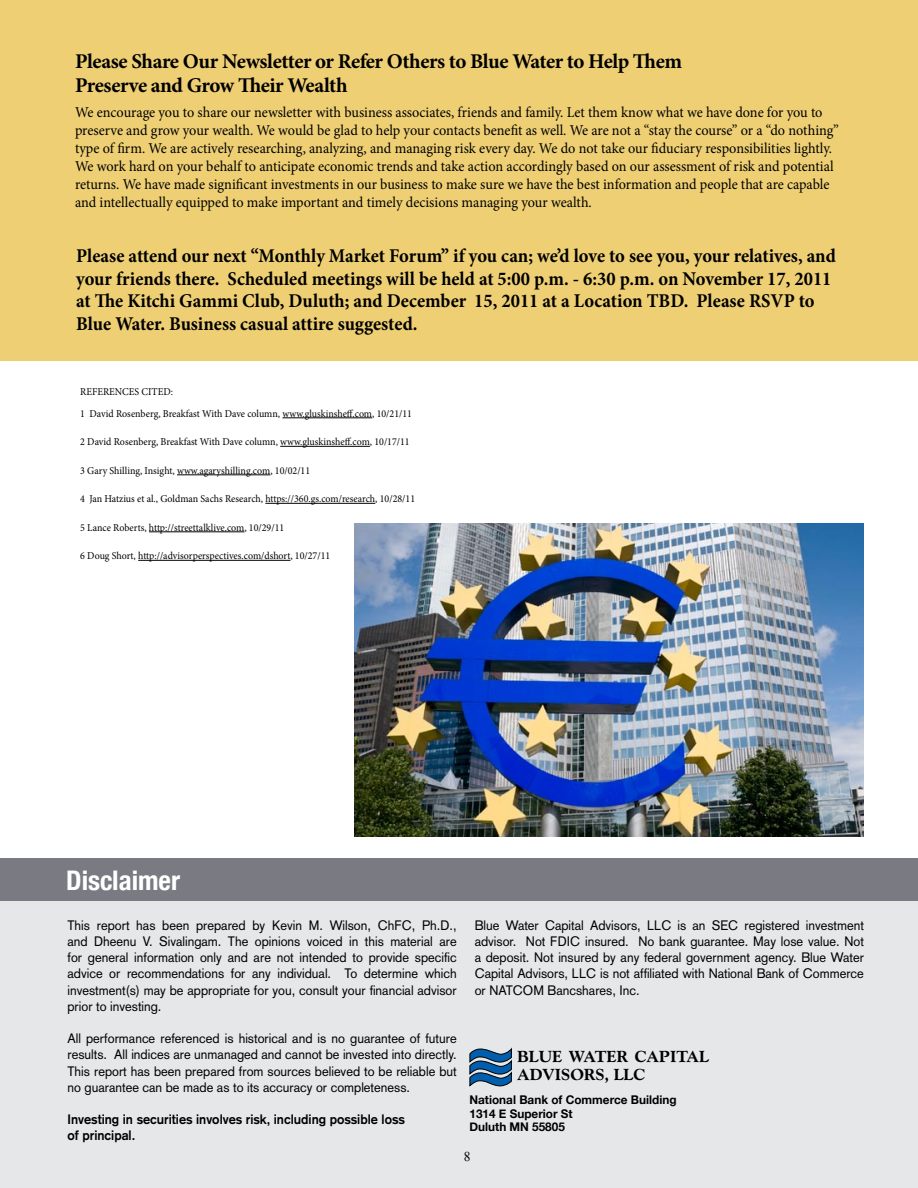
<style>
.page{position:relative;width:918px;height:1188px;background:#fff}
.page>*{position:absolute;margin:0;border:0;box-sizing:border-box;transform-origin:0 0}
.t1{font:700 condensed 27px "Helvetica Neue";color:#fff}
.t2{font:700 21px/24px "Minion Pro";letter-spacing:-.025em;color:#000}
.t3{font:700 19.5px/22.5px "Minion Pro";color:#000;scale:.95 1}
.t4{font:800 16.2px/17.9px "Goudy";color:#000}
.t5{font:15px/18px "Minion Pro";letter-spacing:-.005em;color:#000;scale:.95 1}
.t6{font:13.5px/16.2px "Akzidenz Grotesk";color:#000;text-align:justify;scale:.95 1}
.t7{font:700 13.5px/16.2px "Akzidenz Grotesk";color:#000;scale:.95 1}
.t8{font:13.5px "Times New Roman";color:#000}
.t9{font:700 12px/13.5px "Helvetica Neue";color:#000}
.t10{font:10.5px/22.2px "Minion Pro";color:#000;scale:.95 1}
</style>
<div class="page">
<div style="left:0;top:0;width:918px;height:361px;background:#eecf74"></div>
<hr style="left:282px;top:418px;width:90px;height:1px;background:#000">
<hr style="left:280px;top:446px;width:90px;height:1px;background:#000">
<hr style="left:177px;top:475px;width:93px;height:1px;background:#000">
<hr style="left:265px;top:503px;width:110px;height:1px;background:#000">
<hr style="left:149px;top:532px;width:95px;height:1px;background:#000">
<hr style="left:138px;top:560px;width:152px;height:1px;background:#000">
<div style="left:0;top:890px;width:918px;height:298px;background:#e6e7e8"></div>
<div style="left:0;top:858px;width:918px;height:42px;background:#797a82"></div>
<svg style="left:469px;top:1047px;width:43px;height:40px"></svg>
<img style="left:355px;top:523px;width:509px;height:314px">
<h2 class="t2" style="left:75px;top:49px;width:609px">Please Share Our Newsletter or Refer Others to Blue Water to Help Them<br>Preserve and Grow Their Wealth</h2>
<p class="t5" style="left:75px;top:103px;width:806px">We encourage you to share our newsletter with business associates, friends and family. Let them know what we have done for you to preserve and grow your wealth. We would be glad to help your contacts benefit as well. We are not a “stay the course” or a “do nothing” type of firm. We are actively researching, analyzing, and managing risk every day. We do not take our fiduciary responsibilities lightly.<br>We work hard on your behalf to anticipate economic trends and take action accordingly based on our assessment of risk and potential returns. We have made significant investments in our business to make sure we have the best information and people that are capable and intellectually equipped to make important and timely decisions managing your wealth.</p>
<p class="t3" style="left:76px;top:245px;width:801px">Please attend our next “Monthly Market Forum” if you can; we’d love to see you, your relatives, and your friends there. Scheduled meetings will be held at 5:00 p.m. - 6:30 p.m. on November 17, 2011 at The Kitchi Gammi Club, Duluth; and December 15, 2011 at a Location TBD. Please RSVP to Blue Water. Business casual attire suggested.</p>
<p class="t10" style="left:80px;top:380px;width:351px">REFERENCES CITED:<br>1 David Rosenberg, Breakfast With Dave column, www.gluskinsheff.com, 10/21/11</p>
<p class="t10" style="left:80px;top:431px;width:348px">2 David Rosenberg, Breakfast With Dave column, www.gluskinsheff.com, 10/17/11</p>
<p class="t10" style="left:80px;top:459px;width:244px">3 Gary Shilling, Insight, www.agaryshilling.com, 10/02/11</p>
<p class="t10" style="left:80px;top:488px;width:354px">4 Jan Hatzius et al., Goldman Sachs Research, https://360.gs.com/research, 10/28/11</p>
<p class="t10" style="left:80px;top:516px;width:216px">5 Lance Roberts, http://streettalklive.com, 10/29/11</p>
<p class="t10" style="left:80px;top:545px;width:265px">6 Doug Short, http://advisorperspectives.com/dshort, 10/27/11</p>
<h1 class="t1" style="left:66px;top:864px;width:115px">Disclaimer</h1>
<p class="t6" style="left:68px;top:917px;width:411px">This report has been prepared by Kevin M. Wilson, ChFC, Ph.D., and Dheenu V. Sivalingam. The opinions voiced in this material are for general information only and are not intended to provide specific advice or recommendations for any individual. To determine which investment(s) may be appropriate for you, consult your financial advisor prior to investing.</p>
<p class="t6" style="left:68px;top:1030px;width:411px">All performance referenced is historical and is no guarantee of future results. All indices are unmanaged and cannot be invested into directly.<br>This report has been prepared from sources believed to be reliable but no guarantee can be made as to its accuracy or completeness.</p>
<p class="t7" style="left:68px;top:1111px;width:357px">Investing in securities involves risk, including possible loss of principal.</p>
<p class="t6" style="left:475px;top:917px;width:411px">Blue Water Capital Advisors, LLC is an SEC registered investment advisor. Not FDIC insured. No bank guarantee. May lose value. Not a deposit. Not insured by any federal government agency. Blue Water Capital Advisors, LLC is not affiliated with National Bank of Commerce or NATCOM Bancshares, Inc.</p>
<p class="t4" style="left:517px;top:1047px;width:194px">BLUE WATER CAPITAL<br>ADVISORS, LLC</p>
<p class="t9" style="left:470px;top:1093px;width:209px">National Bank of Commerce Building<br>1314 E Superior St<br>Duluth MN 55805</p>
<p class="t8" style="left:464px;top:1147px;width:8px">8</p>
</div>
